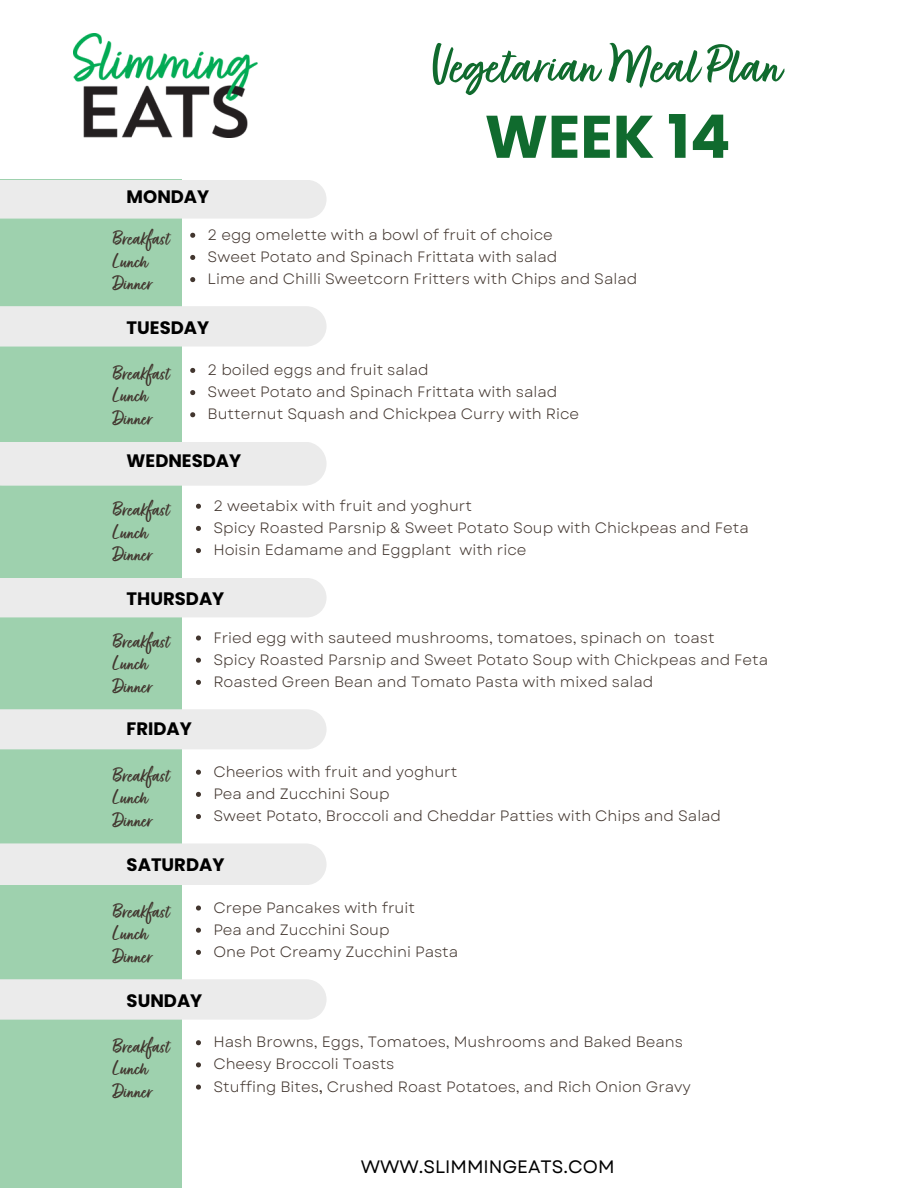
<style>
.page{position:relative;width:918px;height:1188px;background:#fff}
.page>*{position:absolute;margin:0;border:0;box-sizing:border-box;transform-origin:0 0}
.t1{font:60px "Fave Script Bold Pro";color:#106b2e}
.t2{font:700 60px "Poppins";color:#106b2e}
.t3{font:22.5px "Fave Script Bold Pro";color:#42362f}
.t4{font:700 18px "Poppins";color:#000}
.t5{font:18px "Garet";color:#000}
.t6{font:15px "Garet";color:#42362f}
.s1{font-style:inherit}
</style>
<div class="page">
<div style="left:0;top:180px;width:182px;height:1008px;background:#9ed1ae"></div>
<div style="left:0;top:442px;width:327px;height:44px;background:#ebebeb"></div>
<div style="left:0;top:578px;width:327px;height:39px;background:#ebebeb"></div>
<div style="left:0;top:709px;width:327px;height:40px;background:#ebebeb"></div>
<div style="left:0;top:180px;width:327px;height:39px;background:#ebebeb"></div>
<div style="left:0;top:306px;width:327px;height:41px;background:#ebebeb"></div>
<img style="left:74px;top:33px;width:183px;height:105px">
<div style="left:0;top:843px;width:327px;height:42px;background:#ebebeb"></div>
<div style="left:0;top:979px;width:327px;height:41px;background:#ebebeb"></div>
<svg style="left:190px;top:233px;width:5px;height:5px"></svg>
<svg style="left:190px;top:255px;width:5px;height:5px"></svg>
<svg style="left:190px;top:277px;width:5px;height:5px"></svg>
<svg style="left:190px;top:368px;width:5px;height:5px"></svg>
<svg style="left:190px;top:390px;width:5px;height:5px"></svg>
<svg style="left:190px;top:412px;width:5px;height:5px"></svg>
<svg style="left:196px;top:504px;width:5px;height:5px"></svg>
<svg style="left:196px;top:526px;width:5px;height:5px"></svg>
<svg style="left:196px;top:548px;width:5px;height:5px"></svg>
<svg style="left:196px;top:636px;width:5px;height:5px"></svg>
<svg style="left:196px;top:658px;width:5px;height:5px"></svg>
<svg style="left:196px;top:680px;width:5px;height:5px"></svg>
<svg style="left:196px;top:770px;width:5px;height:5px"></svg>
<svg style="left:196px;top:792px;width:5px;height:5px"></svg>
<svg style="left:196px;top:814px;width:5px;height:5px"></svg>
<svg style="left:196px;top:906px;width:5px;height:5px"></svg>
<svg style="left:196px;top:928px;width:5px;height:5px"></svg>
<svg style="left:196px;top:950px;width:5px;height:5px"></svg>
<svg style="left:196px;top:1040px;width:5px;height:5px"></svg>
<svg style="left:196px;top:1062px;width:5px;height:5px"></svg>
<svg style="left:196px;top:1085px;width:5px;height:5px"></svg>
<p class="t1" style="left:432px;top:37px;width:353px">VegetarianMealPlan</p>
<p class="t4" style="left:127px;top:184px;width:84px">MONDAY</p>
<p class="t2" style="left:485px;top:95px;width:247px">WEEK 14</p>
<p class="t3" style="left:113px;top:228px;width:58px">Breakfast</p>
<p class="t3" style="left:113px;top:250px;width:37px">Lunch</p>
<p class="t3" style="left:113px;top:273px;width:41px">Dinner</p>
<p class="t6" style="left:208px;top:224px;width:347px">2 egg omelette with a bowl of fruit of choice</p>
<p class="t6" style="left:208px;top:246px;width:351px">Sweet Potato and Spinach Frittata with salad</p>
<p class="t6" style="left:208px;top:268px;width:431px">Lime and Chilli Sweetcorn Fritters with Chips and Salad</p>
<p class="t4" style="left:127px;top:315px;width:84px">TUESDAY</p>
<p class="t3" style="left:113px;top:363px;width:58px">Breakfast</p>
<p class="t3" style="left:113px;top:385px;width:37px">Lunch</p>
<p class="t3" style="left:113px;top:408px;width:41px">Dinner</p>
<p class="t6" style="left:208px;top:359px;width:223px">2 boiled eggs and fruit salad</p>
<p class="t6" style="left:208px;top:381px;width:351px">Sweet Potato and Spinach Frittata with salad</p>
<p class="t6" style="left:208px;top:403px;width:373px">Butternut Squash and Chickpea Curry with Rice</p>
<p class="t4" style="left:127px;top:448px;width:116px">WEDNESDAY</p>
<p class="t6" style="left:213px;top:495px;width:260px">2 weetabix with fruit and yoghurt</p>
<p class="t6" style="left:213px;top:517px;width:537px">Spicy Roasted Parsnip &amp; Sweet Potato Soup with Chickpeas and Feta</p>
<p class="t6" style="left:213px;top:539px;width:315px">Hoisin Edamame and Eggplant with rice</p>
<p class="t4" style="left:127px;top:586px;width:99px">THURSDAY</p>
<p class="t3" style="left:113px;top:631px;width:58px">Breakfast</p>
<p class="t3" style="left:113px;top:653px;width:37px">Lunch</p>
<p class="t3" style="left:113px;top:676px;width:41px">Dinner</p>
<p class="t3" style="left:113px;top:499px;width:58px">Breakfast</p>
<p class="t3" style="left:113px;top:521px;width:37px">Lunch</p>
<p class="t3" style="left:113px;top:544px;width:41px">Dinner</p>
<p class="t6" style="left:213px;top:627px;width:503px">Fried egg with sauteed mushrooms, tomatoes, spinach on toast</p>
<p class="t6" style="left:213px;top:649px;width:556px">Spicy Roasted Parsnip and Sweet Potato Soup with Chickpeas and Feta</p>
<p class="t6" style="left:213px;top:671px;width:442px">Roasted Green Bean and Tomato Pasta with mixed salad</p>
<p class="t4" style="left:127px;top:716px;width:67px">FRIDAY</p>
<p class="t3" style="left:113px;top:765px;width:58px">Breakfast</p>
<p class="t3" style="left:113px;top:787px;width:37px">Lunch</p>
<p class="t3" style="left:113px;top:810px;width:41px">Dinner</p>
<p class="t6" style="left:213px;top:761px;width:245px">Cheerios with fruit and yoghurt</p>
<p class="t6" style="left:213px;top:783px;width:178px">Pea and Zucchini Soup</p>
<p class="t6" style="left:213px;top:805px;width:509px">Sweet Potato, Broccoli and Cheddar Patties with Chips and Salad</p>
<p class="t4" style="left:127px;top:852px;width:99px">SATURDAY</p>
<p class="t6" style="left:213px;top:897px;width:203px">Crepe Pancakes with fruit</p>
<p class="t6" style="left:213px;top:919px;width:178px">Pea and Zucchini Soup</p>
<p class="t6" style="left:213px;top:941px;width:246px">One Pot Creamy Zucchini Pasta</p>
<p class="t3" style="left:113px;top:901px;width:58px">Breakfast</p>
<p class="t3" style="left:113px;top:923px;width:37px">Lunch</p>
<p class="t3" style="left:113px;top:946px;width:41px">Dinner</p>
<p class="t4" style="left:127px;top:988px;width:77px">SUNDAY</p>
<p class="t3" style="left:113px;top:1035px;width:58px">Breakfast</p>
<p class="t3" style="left:113px;top:1058px;width:37px">Lunch</p>
<p class="t3" style="left:113px;top:1080px;width:41px">Dinner</p>
<p class="t6" style="left:213px;top:1031px;width:471px">Hash Browns, Eggs, Tomatoes, Mushrooms and Baked Beans</p>
<p class="t6" style="left:213px;top:1053px;width:183px">Cheesy Broccoli Toasts</p>
<p class="t6" style="left:213px;top:1076px;width:479px">Stuffing Bites<span class="s1">,</span> Crushed Roast Potatoes, and Rich Onion Gravy</p>
<p class="t5" style="left:361px;top:1153px;width:255px">WWW.SLIMMINGEATS.COM</p>
</div>
